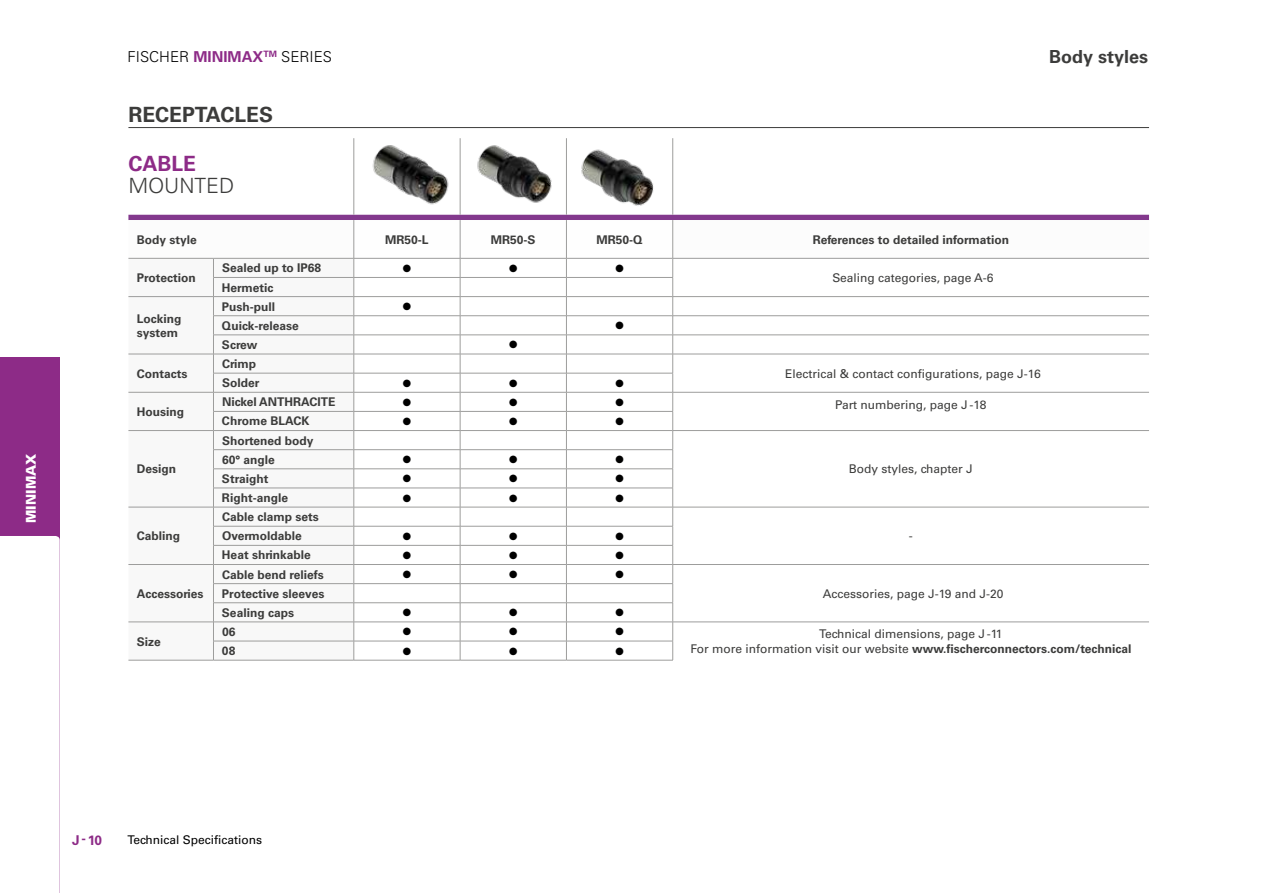
<style>
.page{position:relative;width:1263px;height:893px;background:#fff}
.page>*{position:absolute;margin:0;border:0;box-sizing:border-box;transform-origin:0 0}
.t1{font:700 21px "Univers";color:#3c3c3b}
.t2{font:300 21px "Univers";color:#3c3c3b}
.t3{font:700 21px "Univers";color:#8d2b87}
.t4{font:700 18px "Univers";color:#3c3c3b}
.t5{font:300 15px "Univers";color:#000}
.t6{font:900 13.5px "Univers";color:#fff}
.t7{font:700 13.5px "Univers";color:#8d2b87}
.t8{font:700 12px/14.4px "Univers";color:#3c3c3b}
.t9{font:12px "Univers";color:#3c3c3b}
.t10{font:12px "Univers";color:#000}
.t11{font:10.5px "Zapf Dingbats ITC";color:#000}
.s1{font-weight:700;color:#8d2b87}
.s2{font-weight:400}
</style>
<div class="page">
<div style="left:0;top:357px;width:60px;height:536px;background:#8d2b87"></div>
<div style="left:0;top:536px;width:60px;height:357px;background:#fff"></div>
<hr style="left:128px;top:660px;width:85px;height:1px;background:#9d9d9c">
<hr style="left:213px;top:660px;width:141px;height:1px;background:#9d9d9c">
<hr style="left:354px;top:660px;width:106px;height:1px;background:#9d9d9c">
<hr style="left:460px;top:660px;width:106px;height:1px;background:#9d9d9c">
<hr style="left:566px;top:660px;width:107px;height:1px;background:#9d9d9c">
<hr style="left:354px;top:138px;width:1px;height:77px;background:#9d9d9c">
<hr style="left:460px;top:138px;width:1px;height:77px;background:#9d9d9c">
<hr style="left:566px;top:138px;width:1px;height:77px;background:#9d9d9c">
<hr style="left:672px;top:138px;width:1px;height:77px;background:#9d9d9c">
<svg style="left:128px;top:215px;width:1021px;height:445px"></svg>
<hr style="left:128px;top:127px;width:1021px;height:1px;background:#3c3c3b">
<img style="left:372px;top:145px;width:77px;height:60px">
<img style="left:477px;top:145px;width:75px;height:58px">
<img style="left:571px;top:149px;width:93px;height:68px">
<p class="t6" style="left:23px;top:523px;width:71px;rotate:-90deg">MINIMAX</p>
<p class="t5" style="left:128px;top:48px;width:206px">FISCHER <span class="s1">MINIMAX</span><sup>TM</sup> SERIES</p>
<h1 class="t1" style="left:128px;top:102px;width:146px">RECEPTACLES</h1>
<h1 class="t3" style="left:128px;top:151px;width:69px">CABLE</h1>
<h1 class="t2" style="left:128px;top:173px;width:107px">MOUNTED</h1>
<h2 class="t4" style="left:1049px;top:46px;width:101px">Body styles</h2>
<p class="t8" style="left:137px;top:232px;width:62px">Body style</p>
<p class="t8" style="left:385px;top:232px;width:45px">MR50-L</p>
<p class="t8" style="left:491px;top:232px;width:46px">MR50-S</p>
<p class="t8" style="left:597px;top:232px;width:48px">MR50-Q</p>
<p class="t8" style="left:813px;top:232px;width:198px">References to detailed information</p>
<p class="t8" style="left:137px;top:271px;width:60px">Protection</p>
<p class="t8" style="left:222px;top:261px;width:101px">Sealed up to IP68</p>
<p class="t11" style="left:403px;top:263px;width:10px">●</p>
<p class="t11" style="left:509px;top:263px;width:10px">●</p>
<p class="t11" style="left:615px;top:263px;width:10px">●</p>
<p class="t9" style="left:832px;top:271px;width:163px">Sealing categories, page A-6</p>
<p class="t8" style="left:222px;top:280px;width:53px">Hermetic</p>
<p class="t8" style="left:137px;top:311px;width:46px">Locking system</p>
<p class="t8" style="left:137px;top:366px;width:52px">Contacts</p>
<p class="t8" style="left:137px;top:405px;width:49px">Housing</p>
<p class="t8" style="left:137px;top:462px;width:41px">Design</p>
<p class="t8" style="left:137px;top:529px;width:45px">Cabling</p>
<p class="t8" style="left:137px;top:586px;width:68px">Accessories</p>
<p class="t8" style="left:222px;top:299px;width:55px">Push-pull</p>
<p class="t11" style="left:403px;top:302px;width:10px">●</p>
<p class="t8" style="left:222px;top:318px;width:78px">Quick-release</p>
<p class="t11" style="left:615px;top:321px;width:10px">●</p>
<p class="t8" style="left:222px;top:338px;width:37px">Screw</p>
<p class="t11" style="left:509px;top:340px;width:10px">●</p>
<p class="t8" style="left:222px;top:357px;width:36px">Crimp</p>
<p class="t8" style="left:222px;top:376px;width:39px">Solder</p>
<p class="t11" style="left:403px;top:378px;width:10px">●</p>
<p class="t11" style="left:509px;top:378px;width:10px">●</p>
<p class="t11" style="left:615px;top:378px;width:10px">●</p>
<p class="t9" style="left:785px;top:366px;width:257px">Electrical &amp; contact configurations, page J-16</p>
<p class="t8" style="left:222px;top:395px;width:115px">Nickel ANTHRACITE</p>
<p class="t11" style="left:403px;top:397px;width:10px">●</p>
<p class="t11" style="left:509px;top:397px;width:10px">●</p>
<p class="t11" style="left:615px;top:397px;width:10px">●</p>
<p class="t9" style="left:835px;top:397px;width:153px">Part numbering, page J-18</p>
<p class="t8" style="left:222px;top:414px;width:89px">Chrome BLACK</p>
<p class="t11" style="left:403px;top:416px;width:10px">●</p>
<p class="t11" style="left:509px;top:416px;width:10px">●</p>
<p class="t11" style="left:615px;top:416px;width:10px">●</p>
<p class="t8" style="left:222px;top:433px;width:93px">Shortened body</p>
<p class="t8" style="left:222px;top:452px;width:54px">60° angle</p>
<p class="t11" style="left:403px;top:455px;width:10px">●</p>
<p class="t11" style="left:509px;top:455px;width:10px">●</p>
<p class="t11" style="left:615px;top:455px;width:10px">●</p>
<p class="t8" style="left:222px;top:472px;width:48px">Straight</p>
<p class="t11" style="left:403px;top:474px;width:10px">●</p>
<p class="t11" style="left:509px;top:474px;width:10px">●</p>
<p class="t11" style="left:615px;top:474px;width:10px">●</p>
<p class="t8" style="left:222px;top:491px;width:68px">Right-angle</p>
<p class="t11" style="left:403px;top:493px;width:10px">●</p>
<p class="t11" style="left:509px;top:493px;width:10px">●</p>
<p class="t11" style="left:615px;top:493px;width:10px">●</p>
<p class="t9" style="left:849px;top:462px;width:126px">Body styles, chapter J</p>
<p class="t8" style="left:222px;top:507px;width:98px;line-height:19.2px">Cable clamp sets<br>Overmoldable</p>
<p class="t11" style="left:403px;top:531px;width:10px">●</p>
<p class="t11" style="left:509px;top:531px;width:10px">●</p>
<p class="t11" style="left:615px;top:531px;width:10px">●</p>
<p class="t9" style="left:909px;top:529px;width:5px">-</p>
<p class="t8" style="left:222px;top:548px;width:90px">Heat shrinkable</p>
<p class="t11" style="left:403px;top:550px;width:10px">●</p>
<p class="t11" style="left:509px;top:550px;width:10px">●</p>
<p class="t11" style="left:615px;top:550px;width:10px">●</p>
<p class="t8" style="left:222px;top:567px;width:103px">Cable bend reliefs</p>
<p class="t11" style="left:403px;top:569px;width:10px">●</p>
<p class="t11" style="left:509px;top:569px;width:10px">●</p>
<p class="t11" style="left:615px;top:569px;width:10px">●</p>
<p class="t8" style="left:222px;top:586px;width:104px">Protective sleeves</p>
<p class="t9" style="left:823px;top:586px;width:182px">Accessories, page J-19 and J-20</p>
<p class="t8" style="left:222px;top:605px;width:74px">Sealing caps</p>
<p class="t11" style="left:403px;top:608px;width:10px">●</p>
<p class="t11" style="left:509px;top:608px;width:10px">●</p>
<p class="t11" style="left:615px;top:608px;width:10px">●</p>
<p class="t8" style="left:137px;top:634px;width:25px">Size</p>
<p class="t8" style="left:222px;top:625px;width:15px">06</p>
<p class="t11" style="left:403px;top:627px;width:10px">●</p>
<p class="t11" style="left:509px;top:627px;width:10px">●</p>
<p class="t11" style="left:615px;top:627px;width:10px">●</p>
<p class="t9" style="left:819px;top:627px;width:185px">Technical dimensions, page J-11</p>
<p class="t8" style="left:222px;top:644px;width:15px">08</p>
<p class="t11" style="left:403px;top:646px;width:10px">●</p>
<p class="t11" style="left:509px;top:646px;width:10px">●</p>
<p class="t11" style="left:615px;top:646px;width:10px">●</p>
<p class="t8" style="left:690px;top:641px;width:442px"><span class="s2">For more information visit our website</span> www.fischerconnectors.com/technical</p>
<p class="t7" style="left:72px;top:832px;width:31px">J-10</p>
<p class="t10" style="left:128px;top:832px;width:136px">Technical Specifications</p>
</div>
